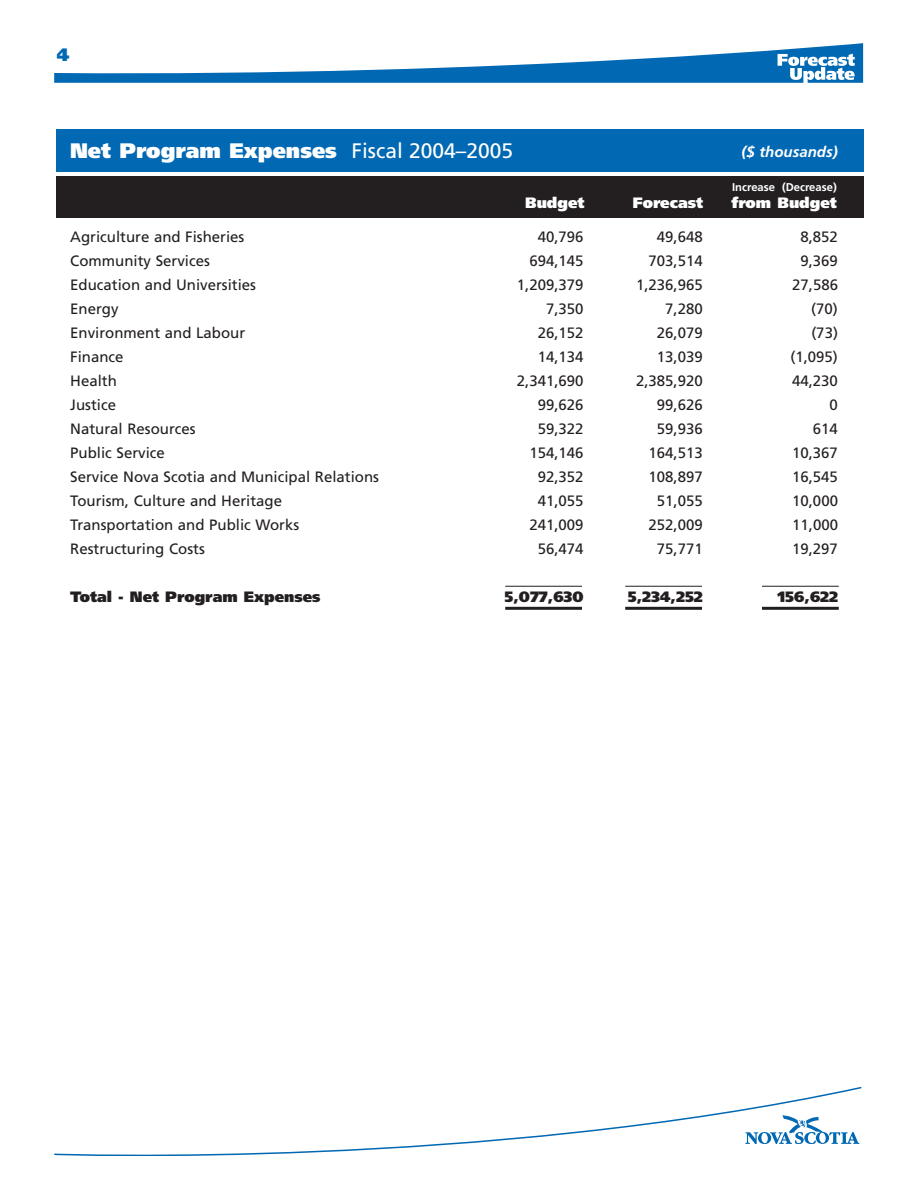
<style>
.page{position:relative;width:918px;height:1188px;background:#fff}
.page>*{position:absolute;margin:0;border:0;box-sizing:border-box;transform-origin:0 0}
.t1{font:900 21px "Frutiger";color:#fff}
.t2{font:900 18px "Frutiger";color:#0168b3}
.t3{font:15px "Frutiger";color:#231f20}
.t4{font:900 15px "Frutiger";color:#231f20}
.t5{font:900 15px "Frutiger";color:#fff}
.t6{font:italic 700 15px "Frutiger";color:#fff}
.t7{font:700 11.25px "Frutiger";color:#fff}
.s1{font-weight:400}
</style>
<div class="page">
<svg style="left:54px;top:43px;width:809px;height:40px"></svg>
<svg style="left:54px;top:1087px;width:807px;height:69px"></svg>
<svg style="left:745px;top:1115px;width:114px;height:29px"></svg>
<div style="left:56px;top:177px;width:808px;height:41px;background:#231f20"></div>
<hr style="left:505px;top:586px;width:77px;height:1px;background:#231f20">
<hr style="left:625px;top:586px;width:77px;height:1px;background:#231f20">
<hr style="left:762px;top:586px;width:77px;height:1px;background:#231f20">
<hr style="left:505px;top:607px;width:77px;height:3px;background:#231f20">
<hr style="left:625px;top:607px;width:77px;height:3px;background:#231f20">
<hr style="left:762px;top:607px;width:77px;height:3px;background:#231f20">
<div style="left:56px;top:129px;width:808px;height:42px;background:#0168b3"></div>
<p class="t2" style="left:57px;top:47px;width:14px">4</p>
<h1 class="t1" style="left:70px;top:142px;width:445px">Net Program Expenses <span class="s1">Fiscal 2004–2005</span></h1>
<p class="t6" style="left:742px;top:146px;width:98px">($ thousands)</p>
<p class="t7" style="left:732px;top:183px;width:106px">Increase (Decrease)</p>
<p class="t5" style="left:525px;top:196px;width:61px">Budget</p>
<p class="t5" style="left:633px;top:196px;width:72px">Forecast</p>
<p class="t5" style="left:731px;top:196px;width:107px">from Budget</p>
<p class="t3" style="left:70px;top:231px;width:176px">Agriculture and Fisheries</p>
<p class="t3" style="left:538px;top:231px;width:47px">40,796</p>
<p class="t3" style="left:657px;top:231px;width:47px">49,648</p>
<p class="t3" style="left:800px;top:231px;width:39px">8,852</p>
<p class="t3" style="left:70px;top:255px;width:141px">Community Services</p>
<p class="t3" style="left:529px;top:255px;width:56px">694,145</p>
<p class="t3" style="left:649px;top:255px;width:56px">703,514</p>
<p class="t3" style="left:800px;top:255px;width:39px">9,369</p>
<p class="t3" style="left:70px;top:279px;width:187px">Education and Universities</p>
<p class="t3" style="left:517px;top:279px;width:68px">1,209,379</p>
<p class="t3" style="left:636px;top:279px;width:68px">1,236,965</p>
<p class="t3" style="left:792px;top:279px;width:47px">27,586</p>
<p class="t3" style="left:70px;top:303px;width:50px">Energy</p>
<p class="t3" style="left:546px;top:303px;width:39px">7,350</p>
<p class="t3" style="left:665px;top:303px;width:39px">7,280</p>
<p class="t3" style="left:811px;top:303px;width:28px">(70)</p>
<p class="t3" style="left:70px;top:327px;width:177px">Environment and Labour</p>
<p class="t3" style="left:538px;top:327px;width:47px">26,152</p>
<p class="t3" style="left:657px;top:327px;width:47px">26,079</p>
<p class="t3" style="left:811px;top:327px;width:28px">(73)</p>
<p class="t3" style="left:70px;top:351px;width:55px">Finance</p>
<p class="t3" style="left:538px;top:351px;width:47px">14,134</p>
<p class="t3" style="left:657px;top:351px;width:47px">13,039</p>
<p class="t3" style="left:790px;top:351px;width:49px">(1,095)</p>
<p class="t3" style="left:70px;top:375px;width:48px">Health</p>
<p class="t3" style="left:517px;top:375px;width:68px">2,341,690</p>
<p class="t3" style="left:636px;top:375px;width:68px">2,385,920</p>
<p class="t3" style="left:792px;top:375px;width:47px">44,230</p>
<p class="t3" style="left:70px;top:399px;width:47px">Justice</p>
<p class="t3" style="left:538px;top:399px;width:47px">99,626</p>
<p class="t3" style="left:657px;top:399px;width:47px">99,626</p>
<p class="t3" style="left:830px;top:399px;width:10px">0</p>
<p class="t3" style="left:70px;top:423px;width:127px">Natural Resources</p>
<p class="t3" style="left:538px;top:423px;width:47px">59,322</p>
<p class="t3" style="left:657px;top:423px;width:47px">59,936</p>
<p class="t3" style="left:813px;top:423px;width:27px">614</p>
<p class="t3" style="left:70px;top:447px;width:96px">Public Service</p>
<p class="t3" style="left:529px;top:447px;width:56px">154,146</p>
<p class="t3" style="left:649px;top:447px;width:56px">164,513</p>
<p class="t3" style="left:792px;top:447px;width:47px">10,367</p>
<p class="t3" style="left:70px;top:471px;width:310px">Service Nova Scotia and Municipal Relations</p>
<p class="t3" style="left:538px;top:471px;width:47px">92,352</p>
<p class="t3" style="left:649px;top:471px;width:56px">108,897</p>
<p class="t3" style="left:792px;top:471px;width:47px">16,545</p>
<p class="t3" style="left:70px;top:495px;width:213px">Tourism, Culture and Heritage</p>
<p class="t3" style="left:538px;top:495px;width:47px">41,055</p>
<p class="t3" style="left:657px;top:495px;width:47px">51,055</p>
<p class="t3" style="left:792px;top:495px;width:47px">10,000</p>
<p class="t3" style="left:70px;top:519px;width:230px">Transportation and Public Works</p>
<p class="t3" style="left:529px;top:519px;width:56px">241,009</p>
<p class="t3" style="left:649px;top:519px;width:56px">252,009</p>
<p class="t3" style="left:792px;top:519px;width:47px">11,000</p>
<p class="t3" style="left:70px;top:543px;width:136px">Restructuring Costs</p>
<p class="t3" style="left:538px;top:543px;width:47px">56,474</p>
<p class="t3" style="left:657px;top:543px;width:47px">75,771</p>
<p class="t3" style="left:792px;top:543px;width:47px">19,297</p>
<p class="t4" style="left:70px;top:591px;width:252px">Total - Net Program Expenses</p>
<p class="t4" style="left:505px;top:591px;width:81px">5,077,630</p>
<p class="t4" style="left:628px;top:591px;width:76px">5,234,252</p>
<p class="t4" style="left:778px;top:591px;width:62px">156,622</p>
</div>
